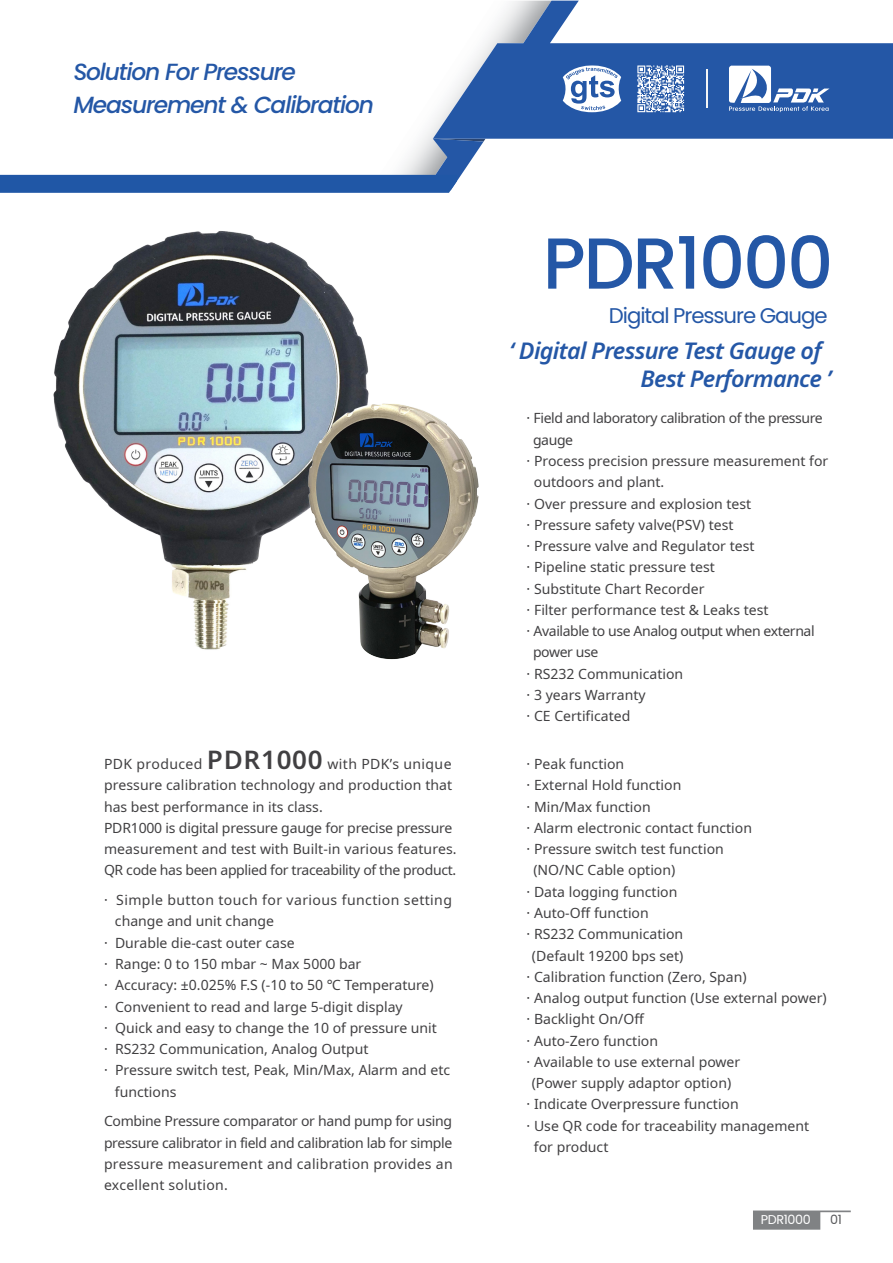
<style>
.page{position:relative;width:893px;height:1263px;background:#fff}
.page>*{position:absolute;margin:0;border:0;box-sizing:border-box;transform-origin:0 0}
.t1{font:500 72.15px "Poppins";letter-spacing:-.03em;color:#2457a6}
.t2{font:italic 600 23.4px/28px "Noto Sans";letter-spacing:-.03em;color:#2457a6}
.t3{font:italic 500 23.4px/33px "Poppins";letter-spacing:-.05em;color:#2457a6}
.t4{font:21.3px "Poppins";letter-spacing:-.05em;color:#2457a6}
.t5{font:14.1px/21.3px "Noto Sans";color:#414042}
.t6{font:14.1px "Noto Sans";letter-spacing:-.03em;color:#414042}
.t7{font:14.1px "Noto Sans";letter-spacing:.03em;color:#414042}
.t8{font:12.75px "Poppins";letter-spacing:-.03em;color:#fff}
.t9{font:12.75px "Poppins";color:#58595b}
.s1{font-weight:600;font-size:26.1px}
</style>
<div class="page">
<img style="left:53px;top:231px;width:316px;height:419px">
<img style="left:295px;top:395px;width:184px;height:265px">
<svg style="left:753px;top:1210px;width:98px;height:20px"></svg>
<svg style="left:433px;top:1px;width:460px;height:138px;fill:#2457a6"></svg>
<svg style="left:0;top:139px;width:486px;height:54px"></svg>
<svg style="left:729px;top:66px;width:100px;height:46px"></svg>
<hr style="left:706px;top:69px;width:1px;height:39px;background:#f4f5f5">
<svg style="left:563px;top:64px;width:58px;height:48px"></svg>
<svg style="left:637px;top:65px;width:47px;height:47px"></svg>
<h2 class="t3" style="left:73px;top:55px;width:302px">Solution For Pressure<br>Measurement &amp; Calibration</h2>
<p class="t5" style="left:104px;top:754px;width:354px">PDK produced <span class="s1">PDR1000</span> with PDK’s unique pressure calibration technology and production that has best performance in its class.<br>PDR1000 is digital pressure gauge for precise pressure measurement and test with Built-in various features.<br>QR code has been applied for traceability of the product.</p>
<p class="t7" style="left:104px;top:890px;width:349px">· Simple button touch for various function setting</p>
<p class="t5" style="left:115px;top:911px;width:161px">change and unit change</p>
<p class="t5" style="left:104px;top:932px;width:192px">· Durable die-cast outer case</p>
<p class="t5" style="left:104px;top:953px;width:259px">· Range: 0 to 150 mbar ~ Max 5000 bar</p>
<p class="t5" style="left:104px;top:975px;width:331px">· Accuracy: ±0.025% F.S (-10 to 50 ℃ Temperature)</p>
<p class="t5" style="left:104px;top:996px;width:300px">· Convenient to read and large 5-digit display</p>
<p class="t5" style="left:104px;top:1017px;width:334px">· Quick and easy to change the 10 of pressure unit</p>
<p class="t5" style="left:104px;top:1038px;width:266px">· RS232 Communication, Analog Output</p>
<p class="t5" style="left:104px;top:1060px;width:348px">· Pressure switch test, Peak, Min/Max, Alarm and etc</p>
<p class="t5" style="left:115px;top:1081px;width:63px">functions</p>
<p class="t5" style="left:104px;top:1111px;width:350px;text-align:justify">Combine Pressure comparator or hand pump for using pressure calibrator in field and calibration lab for simple pressure measurement and calibration provides an excellent solution.</p>
<h1 class="t1" style="left:543px;top:222px;width:292px">PDR1000</h1>
<h3 class="t4" style="left:609px;top:303px;width:220px">Digital Pressure Gauge</h3>
<h2 class="t2" style="left:641px;top:337px;width:192px;text-indent:-131px">‘ Digital Pressure Test Gauge of<br>Best Performance ’</h2>
<p class="t6" style="left:527px;top:408px;width:298px">· Field and laboratory calibration of the pressure</p>
<p class="t5" style="left:533px;top:429px;width:42px">gauge</p>
<p class="t5" style="left:527px;top:451px;width:303px">· Process precision pressure measurement for</p>
<p class="t5" style="left:534px;top:472px;width:132px">outdoors and plant.</p>
<p class="t5" style="left:527px;top:493px;width:226px">· Over pressure and explosion test</p>
<p class="t5" style="left:527px;top:514px;width:208px">· Pressure safety valve(PSV) test</p>
<p class="t5" style="left:527px;top:536px;width:229px">· Pressure valve and Regulator test</p>
<p class="t5" style="left:527px;top:557px;width:190px">· Pipeline static pressure test</p>
<p class="t5" style="left:527px;top:578px;width:179px">· Substitute Chart Recorder</p>
<p class="t5" style="left:527px;top:599px;width:243px">· Filter performance test &amp; Leaks test</p>
<p class="t6" style="left:527px;top:621px;width:289px">· Available to use Analog output when external</p>
<p class="t6" style="left:533px;top:642px;width:67px">power use</p>
<p class="t5" style="left:527px;top:663px;width:158px">· RS232 Communication</p>
<p class="t5" style="left:527px;top:684px;width:120px">· 3 years Warranty</p>
<p class="t5" style="left:527px;top:706px;width:105px">· CE Certificated</p>
<p class="t5" style="left:527px;top:754px;width:99px">· Peak function</p>
<p class="t5" style="left:527px;top:775px;width:156px">· External Hold function</p>
<p class="t5" style="left:527px;top:796px;width:126px">· Min/Max function</p>
<p class="t5" style="left:527px;top:817px;width:227px">· Alarm electronic contact function</p>
<p class="t5" style="left:527px;top:839px;width:199px">· Pressure switch test function</p>
<p class="t5" style="left:533px;top:860px;width:143px">(NO/NC Cable option)</p>
<p class="t5" style="left:527px;top:881px;width:152px">· Data logging function</p>
<p class="t5" style="left:527px;top:902px;width:124px">· Auto-Off function</p>
<p class="t5" style="left:527px;top:924px;width:158px">· RS232 Communication</p>
<p class="t5" style="left:532px;top:945px;width:153px">(Default 19200 bps set)</p>
<p class="t5" style="left:527px;top:966px;width:221px">· Calibration function (Zero, Span)</p>
<p class="t5" style="left:527px;top:987px;width:302px">· Analog output function (Use external power)</p>
<p class="t5" style="left:527px;top:1009px;width:119px">· Backlight On/Off</p>
<p class="t5" style="left:527px;top:1030px;width:133px">· Auto-Zero function</p>
<p class="t5" style="left:527px;top:1051px;width:215px">· Available to use external power</p>
<p class="t5" style="left:532px;top:1072px;width:201px">(Power supply adaptor option)</p>
<p class="t5" style="left:527px;top:1094px;width:214px">· Indicate Overpressure function</p>
<p class="t5" style="left:527px;top:1115px;width:284px">· Use QR code for traceability management</p>
<p class="t5" style="left:534px;top:1136px;width:76px">for product</p>
<p class="t8" style="left:761px;top:1212px;width:51px">PDR1000</p>
<p class="t9" style="left:830px;top:1212px;width:13px">01</p>
</div>
